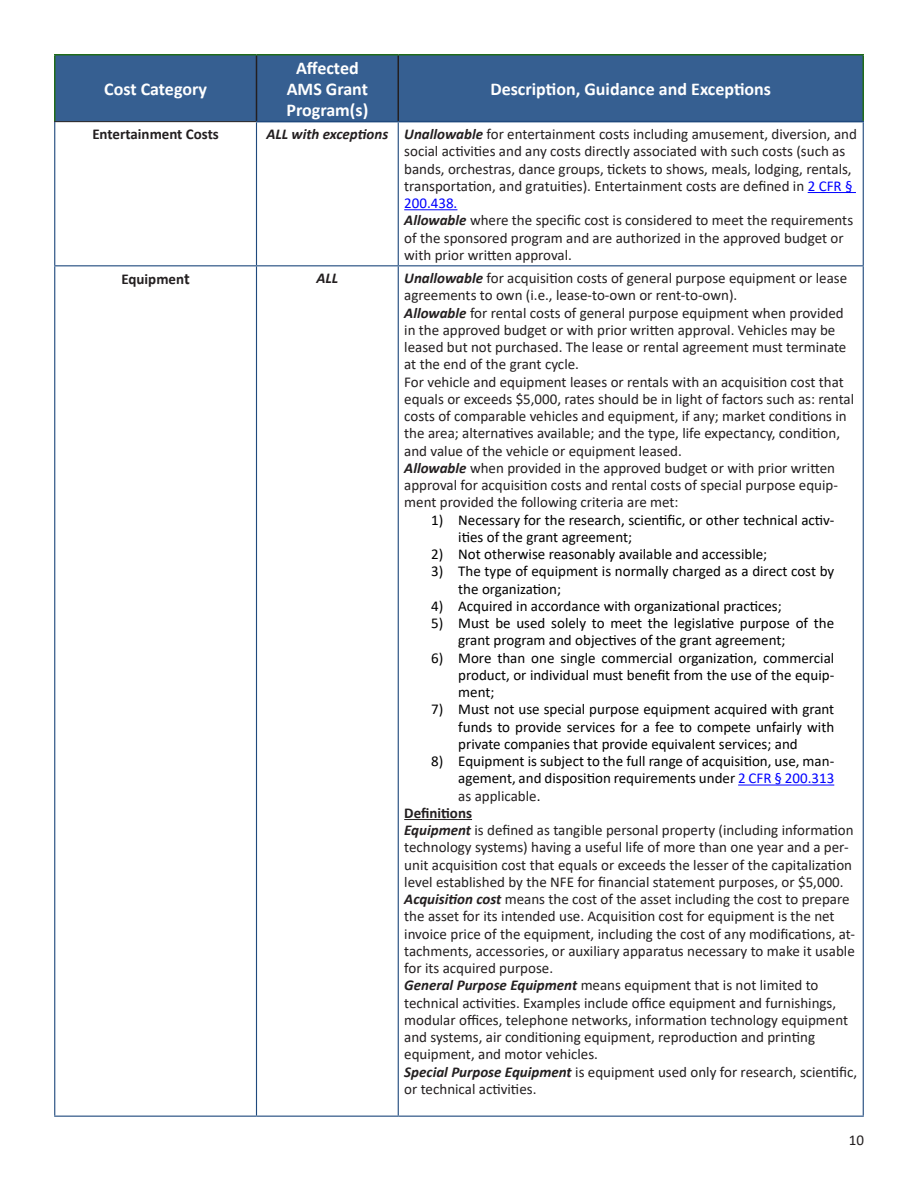
<style>
.page{position:relative;width:918px;height:1188px;background:#fff}
.page>*{position:absolute;margin:0;border:0;box-sizing:border-box;transform-origin:0 0}
.No_Spacing{font:700 18px/20.7px "Calibri";color:#fff;text-align:center}
.t1{font:15px/17.2px "Calibri";color:#231f20}
.t2{font:15px/17.2px "Calibri";color:#000}
.t3{font:700 15px "Calibri";color:#231f20}
.t4{font:italic 700 15px "Calibri";color:#231f20}
.s1{font-weight:700;font-style:italic}
.s2{color:#00f}
.s3{font-size:16.5px}
.s4{color:#231f20}
</style>
<div class="page">
<div style="left:56px;top:56px;width:806px;height:65px;background:#365f91"></div>
<hr style="left:54px;top:55px;width:2px;height:66px;background:#216c1a">
<hr style="left:862px;top:55px;width:2px;height:66px;background:#216c1a">
<hr style="left:256px;top:55px;width:1px;height:66px;background:#231f20">
<hr style="left:398px;top:55px;width:1px;height:66px;background:#231f20">
<hr style="left:54px;top:121px;width:202px;height:1px;background:#231f20">
<hr style="left:54px;top:54px;width:202px;height:2px;background:#216c1a">
<hr style="left:256px;top:54px;width:142px;height:2px;background:#216c1a">
<hr style="left:398px;top:54px;width:466px;height:2px;background:#216c1a">
<hr style="left:256px;top:121px;width:142px;height:1px;background:#1f497d">
<hr style="left:398px;top:121px;width:466px;height:1px;background:#1f497d">
<hr style="left:54px;top:122px;width:1px;height:143px;background:#1f497d">
<hr style="left:256px;top:122px;width:1px;height:143px;background:#1f497d">
<hr style="left:398px;top:122px;width:1px;height:143px;background:#1f497d">
<hr style="left:863px;top:122px;width:1px;height:143px;background:#1f497d">
<hr style="left:54px;top:265px;width:202px;height:1px;background:#1f497d">
<hr style="left:54px;top:266px;width:1px;height:850px;background:#1f497d">
<hr style="left:256px;top:265px;width:142px;height:1px;background:#1f497d">
<hr style="left:256px;top:266px;width:1px;height:850px;background:#1f497d">
<hr style="left:398px;top:265px;width:466px;height:1px;background:#1f497d">
<hr style="left:398px;top:266px;width:1px;height:850px;background:#1f497d">
<hr style="left:863px;top:266px;width:1px;height:850px;background:#1f497d">
<hr style="left:54px;top:1116px;width:202px;height:1px;background:#1f497d">
<hr style="left:256px;top:1116px;width:142px;height:1px;background:#1f497d">
<hr style="left:398px;top:1116px;width:466px;height:1px;background:#1f497d">
<hr style="left:808px;top:192px;width:48px;height:1px;background:#00f">
<hr style="left:404px;top:209px;width:53px;height:1px;background:#00f">
<hr style="left:738px;top:785px;width:96px;height:1px;background:#00f">
<hr style="left:404px;top:819px;width:68px;height:1px;background:#231f20">
<p class="No_Spacing" style="left:104px;top:78px;width:104px">Cost Category</p>
<p class="No_Spacing" style="left:287px;top:58px;width:83px">Affected<br>AMS Grant</p>
<p class="No_Spacing" style="left:286px;top:99px;width:83px">Program(s)</p>
<p class="No_Spacing" style="left:490px;top:78px;width:282px">Description, Guidance and Exceptions</p>
<h1 class="t3" style="left:92px;top:124px;width:128px">Entertainment Costs</h1>
<h1 class="t4" style="left:266px;top:124px;width:123px">ALL with exceptions</h1>
<h1 class="t1" style="left:404px;top:125px;width:454px"><span class="s1">Unallowable</span> for entertainment costs including amusement, diversion, and social activities and any costs directly associated with such costs (such as bands, orchestras, dance groups, tickets to shows, meals, lodging, rentals, transportation, and gratuities). Entertainment costs are defined in <span class="s2">2 CFR § 200.438.</span></h1>
<h1 class="t1" style="left:404px;top:211px;width:450px"><span class="s1">Allowable</span> where the specific cost is considered to meet the requirements of the sponsored program and are authorized in the approved budget or with prior written approval.</h1>
<h1 class="t3" style="left:121px;top:269px;width:70px">Equipmen<span class="s3">t</span></h1>
<h1 class="t4" style="left:316px;top:268px;width:23px">ALL</h1>
<h1 class="t1" style="left:404px;top:269px;width:444px"><span class="s1">Unallowable</span> for acquisition costs of general purpose equipment or lease agreements to own (i.e., lease-to-own or rent-to-own).</h1>
<h1 class="t1" style="left:404px;top:304px;width:444px"><span class="s1">Allowable</span> for rental costs of general purpose equipment when provided in the approved budget or with prior written approval. Vehicles may be leased but not purchased. The lease or rental agreement must terminate at the end of the grant cycle.</h1>
<h1 class="t1" style="left:404px;top:373px;width:451px">For vehicle and equipment leases or rentals with an acquisition cost that equals or exceeds $5,000, rates should be in light of factors such as: rental costs of comparable vehicles and equipment, if any; market conditions in the area; alternatives available; and the type, life expectancy, condition, and value of the vehicle or equipment leased.</h1>
<h1 class="t1" style="left:404px;top:459px;width:435px"><span class="s1">Allowable</span> when provided in the approved budget or with prior written approval for acquisition costs and rental costs of special purpose equip&shy;ment provided the following criteria are met:</h1>
<p class="t2" style="left:458px;top:511px;width:378px;text-indent:-27px">1) Necessary for the research, scientific, or other technical activ&shy;ities of the grant agreement;</p>
<p class="t2" style="left:431px;top:545px;width:338px">2) Not otherwise reasonably available and accessible;</p>
<p class="t2" style="left:458px;top:562px;width:378px;text-indent:-27px">3) The type of equipment is normally charged as a direct cost by the organization;</p>
<p class="t2" style="left:431px;top:597px;width:352px">4) Acquired in accordance with organizational practices;</p>
<p class="t2" style="left:458px;top:614px;width:378px;text-indent:-27px">5) Must be used solely to meet the legislative purpose of the grant program and objectives of the grant agreement;</p>
<p class="t2" style="left:458px;top:649px;width:378px;text-align:justify;text-indent:-27px">6) More than one single commercial organization, commercial product, or individual must benefit from the use of the equip&shy;ment;</p>
<p class="t2" style="left:458px;top:700px;width:378px;text-align:justify;text-indent:-27px">7) Must not use special purpose equipment acquired with grant funds to provide services for a fee to compete unfairly with private companies that provide equivalent services; and</p>
<p class="t2" style="left:458px;top:752px;width:378px;text-align:justify;text-indent:-27px">8) Equipment is subject to the full range of acquisition, use, man&shy;agement, and disposition requirements under <span class="s2">2 CFR § 200.313 </span><span class="s4">as applicable</span>.</p>
<h1 class="t3" style="left:404px;top:802px;width:69px">Definitions</h1>
<h1 class="t1" style="left:404px;top:821px;width:451px"><span class="s1">Equipment</span> is defined as tangible personal property (including information technology systems) having a useful life of more than one year and a per&shy;unit acquisition cost that equals or exceeds the lesser of the capitalization level established by the NFE for financial statement purposes, or $5,000.</h1>
<h1 class="t1" style="left:404px;top:890px;width:452px"><span class="s1">Acquisition cost</span> means the cost of the asset including the cost to prepare the asset for its intended use. Acquisition cost for equipment is the net invoice price of the equipment, including the cost of any modifications, at&shy;tachments, accessories, or auxiliary apparatus necessary to make it usable for its acquired purpose.</h1>
<h1 class="t1" style="left:404px;top:976px;width:445px"><span class="s1">General Purpose Equipment</span> means equipment that is not limited to technical activities. Examples include office equipment and furnishings, modular offices, telephone networks, information technology equipment and systems, air conditioning equipment, reproduction and printing equipment, and motor vehicles.</h1>
<h1 class="t1" style="left:404px;top:1063px;width:455px"><span class="s1">Special Purpose Equipment</span> is equipment used only for research, scientific, or technical activities.</h1>
<p class="t1" style="left:849px;top:1131px;width:17px">10</p>
</div>
